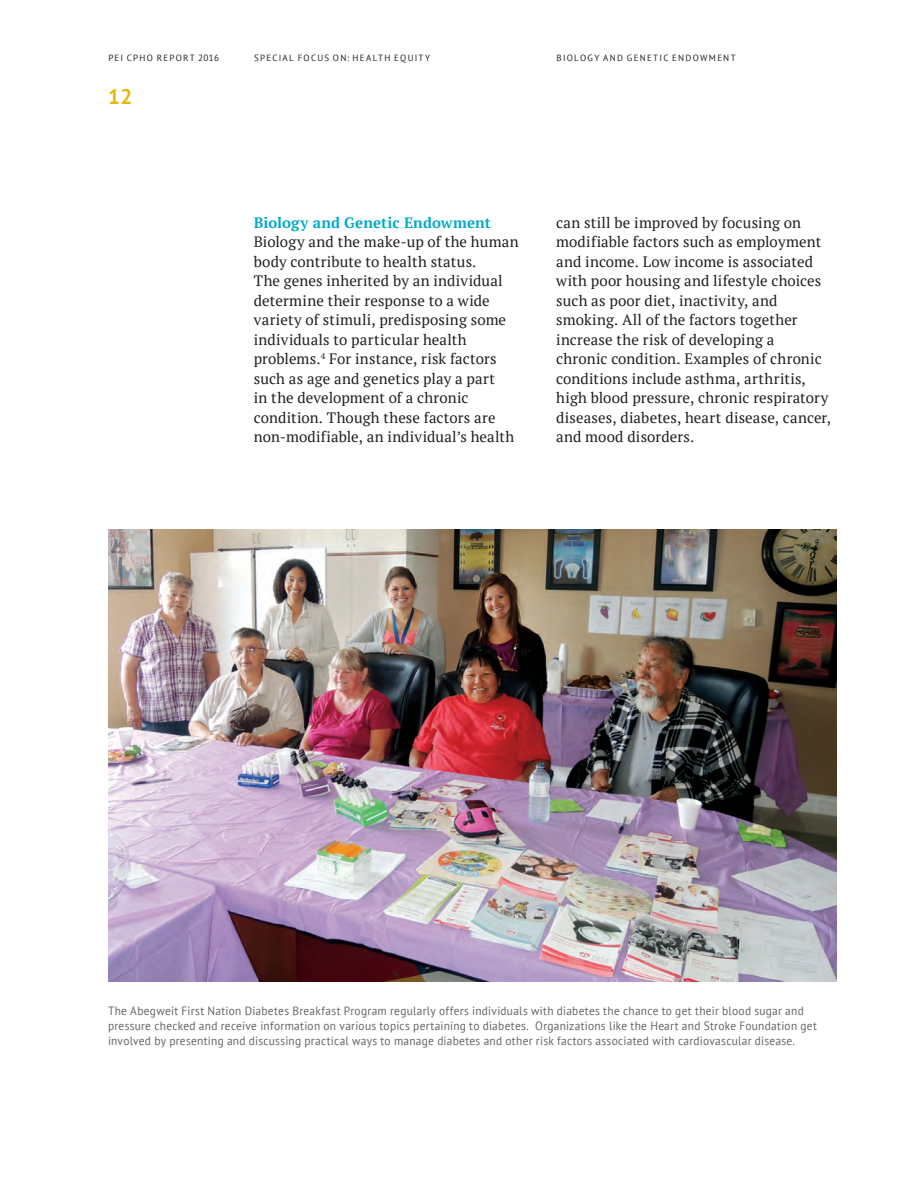
<style>
.page{position:relative;width:918px;height:1188px;background:#fff}
.page>*{position:absolute;margin:0;border:0;box-sizing:border-box;transform-origin:0 0}
.t1{font:700 21px "PT Sans";color:#e8b809}
.t2{font:15px/19.5px "PT Serif";letter-spacing:.01em;color:#231f20}
.t3{font:700 15px "PT Serif";color:#05a9cc}
.t4{font:12px/15px "PT Sans";letter-spacing:.025em;color:#636366;scale:.95 1}
.t5{font:9px "PT Sans";letter-spacing:.14em;color:#231f20}
</style>
<div class="page">
<img style="left:108px;top:529px;width:729px;height:453px">
<p class="t5" style="left:108px;top:52px;width:112px">PEI CPHO REPORT 2016</p>
<p class="t5" style="left:254px;top:52px;width:178px">SPECIAL FOCUS ON: HEALTH EQUITY</p>
<h1 class="t1" style="left:108px;top:83px;width:26px">12</h1>
<p class="t5" style="left:557px;top:52px;width:181px">BIOLOGY AND GENETIC ENDOWMENT</p>
<p class="t3" style="left:254px;top:212px;width:238px">Biology and Genetic Endowment</p>
<p class="t2" style="left:254px;top:232px;width:267px">Biology and the make-up of the human body contribute to health status.<br>The genes inherited by an individual determine their response to a wide variety of stimuli, predisposing some individuals to particular health problems.<sup>4</sup> For instance, risk factors such as age and genetics play a part<br>in the development of a chronic condition. Though these factors are non-modifiable, an individual’s health</p>
<p class="t2" style="left:556px;top:212px;width:276px">can still be improved by focusing on modifiable factors such as employment and income. Low income is associated with poor housing and lifestyle choices such as poor diet, inactivity, and smoking. All of the factors together increase the risk of developing a<br>chronic condition. Examples of chronic conditions include asthma, arthritis, high blood pressure, chronic respiratory diseases, diabetes, heart disease, cancer, and mood disorders.</p>
<p class="t4" style="left:108px;top:1003px;width:748px">The Abegweit First Nation Diabetes Breakfast Program regularly offers individuals with diabetes the chance to get their blood sugar and pressure checked and receive information on various topics pertaining to diabetes. Organizations like the Heart and Stroke Foundation get involved by presenting and discussing practical ways to manage diabetes and other risk factors associated with cardiovascular disease.</p>
</div>
